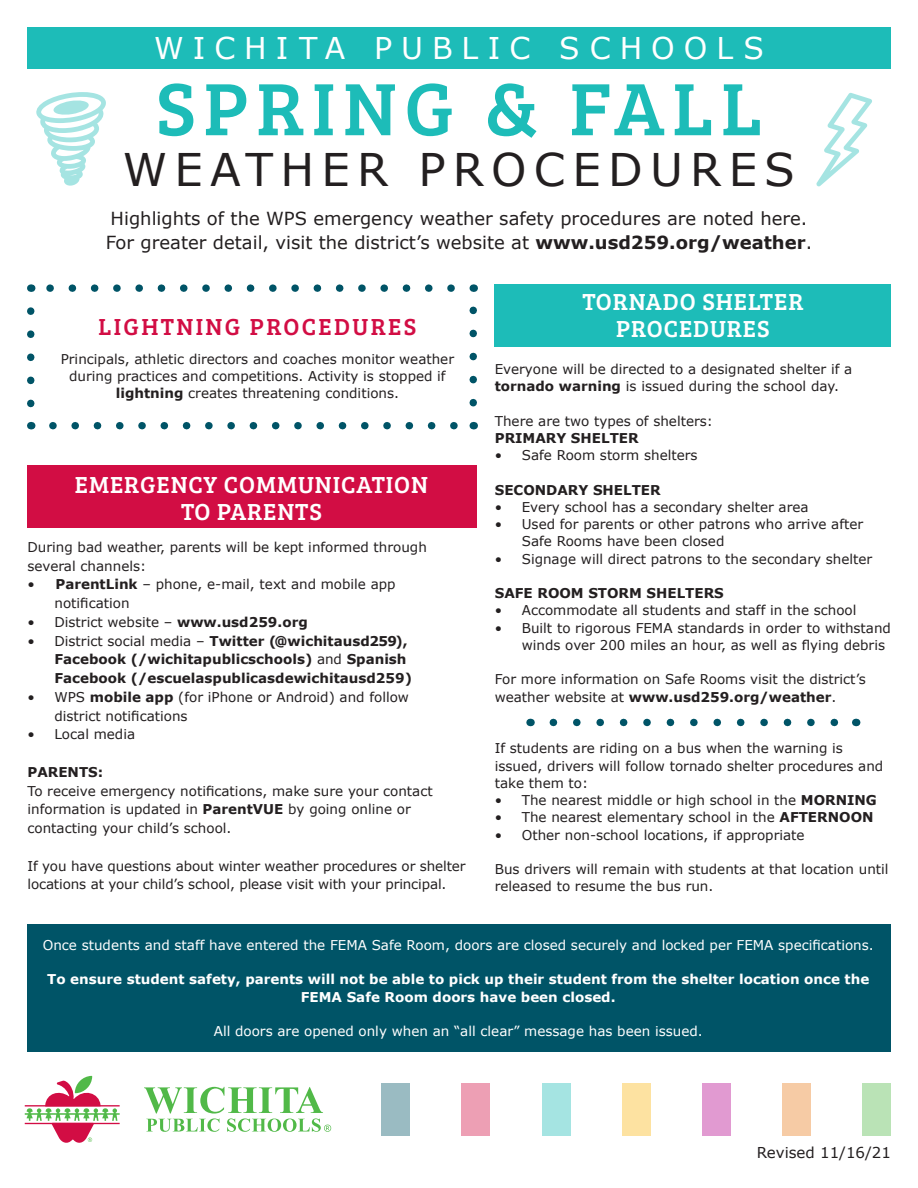
<style>
.page{position:relative;width:918px;height:1188px;background:#fff}
.page>*{position:absolute;margin:0;border:0;box-sizing:border-box;transform-origin:0 0}
.t1{font:76.5px "Bree Serif";letter-spacing:.1em;color:#1dbcb8}
.t2{font:45px "Verdana";letter-spacing:.16em;color:#231f20}
.t3{font:30px "Verdana";letter-spacing:.3em;color:#fff}
.t4{font:24px "Bree Serif";letter-spacing:.04em;color:#fff}
.t5{font:24px "Bree Serif";letter-spacing:.1em;color:#d20d44}
.t6{font:18px "Verdana";color:#231f20}
.t7{font:15px "Verdana";color:#231f20}
.t8{font:13.5px/17.2px "Verdana";color:#231f20}
.t9{font:700 13.5px/18.8px "Verdana";color:#231f20}
.t10{font:13.5px "Verdana";color:#fff}
.t11{font:700 13.5px/17.2px "Verdana";color:#fff;text-align:center}
.s1{font-weight:700}
.s2{font-weight:400}
</style>
<div class="page">
<div style="left:27px;top:924px;width:864px;height:128px;background:#005467"></div>
<svg style="left:27px;top:311px;width:7px;height:97px"></svg>
<svg style="left:53px;top:422px;width:405px;height:7px"></svg>
<svg style="left:470px;top:306px;width:7px;height:97px"></svg>
<svg style="left:46px;top:284px;width:405px;height:8px"></svg>
<svg style="left:36px;top:92px;width:70px;height:94px"></svg>
<svg style="left:816px;top:93px;width:56px;height:93px"></svg>
<div style="left:27px;top:27px;width:864px;height:41px;background:#1dbcb8"></div>
<div style="left:382px;top:1083px;width:28px;height:53px;background:#9abbc2"></div>
<div style="left:462px;top:1083px;width:28px;height:53px;background:#ed9fb4"></div>
<div style="left:542px;top:1083px;width:28px;height:53px;background:#a5e4e2"></div>
<div style="left:622px;top:1083px;width:28px;height:53px;background:#fde2a1"></div>
<div style="left:702px;top:1083px;width:29px;height:53px;background:#e19ad1"></div>
<div style="left:783px;top:1083px;width:28px;height:53px;background:#f6cba5"></div>
<div style="left:863px;top:1083px;width:28px;height:53px;background:#bae3b6"></div>
<svg style="left:75px;top:1076px;width:17px;height:17px"></svg>
<svg style="left:25px;top:1081px;width:95px;height:62px"></svg>
<svg style="left:144px;top:1087px;width:187px;height:45px"></svg>
<div style="left:27px;top:466px;width:450px;height:62px;background:#d20d44"></div>
<div style="left:495px;top:284px;width:396px;height:63px;background:#1dbcb8"></div>
<svg style="left:553px;top:719px;width:286px;height:7px"></svg>
<p class="t3" style="left:154px;top:29px;width:611px">WICHITA PUBLIC SCHOOLS</p>
<p class="t1" style="left:156px;top:53px;width:608px">SPRING &amp; FALL</p>
<p class="t2" style="left:123px;top:141px;width:674px">WEATHER PROCEDURES</p>
<p class="t6" style="left:111px;top:207px;width:698px">Highlights of the WPS emergency weather safety procedures are noted here.</p>
<p class="t6" style="left:106px;top:231px;width:708px">For greater detail, visit the district’s website at <span class="s1">www.usd259.org/weather</span>.</p>
<p class="t5" style="left:99px;top:309px;width:319px">LIGHTNING PROCEDURES</p>
<p class="t8" style="left:61px;top:350px;width:395px;text-align:center">Principals, athletic directors and coaches monitor weather during practices and competitions. Activity is stopped if <span class="s1">lightning</span> creates threatening conditions.</p>
<p class="t4" style="left:75px;top:467px;width:355px">EMERGENCY COMMUNICATION</p>
<p class="t4" style="left:181px;top:494px;width:142px">TO PARENTS</p>
<p class="t8" style="left:27px;top:538px;width:401px;line-height:18.8px">During bad weather, parents will be kept informed through several channels:</p>
<p class="t8" style="left:54px;top:575px;width:343px;line-height:18.8px;text-indent:-27px">• <span class="s1">ParentLink</span> – phone, e-mail, text and mobile app notification</p>
<p class="t8" style="left:27px;top:614px;width:282px">• District website – <span class="s1">www.usd259.org</span></p>
<p class="t9" style="left:54px;top:631px;width:359px;text-indent:-27px"><span class="s2">• District social media –</span> Twitter (@wichitausd259),<br>Facebook (/wichitapublicschools) <span class="s2">and</span> Spanish<br>Facebook (/escuelaspublicasdewichitausd259)</p>
<p class="t8" style="left:54px;top:688px;width:356px;line-height:18.8px;text-indent:-27px">• WPS <span class="s1">mobile app</span> (for iPhone or Android) and follow district notifications</p>
<p class="t8" style="left:27px;top:726px;width:109px">• Local media</p>
<p class="t9" style="left:27px;top:763px;width:77px">PARENTS:</p>
<p class="t8" style="left:27px;top:782px;width:407px;line-height:18.8px">To receive emergency notifications, make sure your contact information is updated in <span class="s1">ParentVUE</span> by going online or contacting your child’s school.</p>
<p class="t8" style="left:27px;top:857px;width:440px;line-height:18.8px">If you have questions about winter weather procedures or shelter locations at your child’s school, please visit with your principal.</p>
<p class="t4" style="left:582px;top:284px;width:222px">TORNADO SHELTER</p>
<p class="t4" style="left:616px;top:311px;width:155px">PROCEDURES</p>
<p class="t8" style="left:495px;top:361px;width:359px">Everyone will be directed to a designated shelter if a</p>
<p class="t8" style="left:495px;top:378px;width:346px"><span class="s1">tornado warning</span> is issued during the school day.</p>
<p class="t8" style="left:495px;top:412px;width:220px">There are two types of shelters:</p>
<p class="t9" style="left:495px;top:429px;width:145px">PRIMARY SHELTER</p>
<p class="t8" style="left:495px;top:447px;width:204px">• Safe Room storm shelters</p>
<p class="t9" style="left:495px;top:480px;width:167px">SECONDARY SHELTER</p>
<p class="t8" style="left:495px;top:499px;width:315px">• Every school has a secondary shelter area</p>
<p class="t8" style="left:522px;top:516px;width:343px;text-indent:-27px">• Used for parents or other patrons who arrive after<br>Safe Rooms have been closed</p>
<p class="t8" style="left:495px;top:550px;width:379px">• Signage will direct patrons to the secondary shelter</p>
<p class="t9" style="left:495px;top:584px;width:231px">SAFE ROOM STORM SHELTERS</p>
<p class="t8" style="left:495px;top:602px;width:363px">• Accommodate all students and staff in the school</p>
<p class="t8" style="left:522px;top:619px;width:371px;text-indent:-27px">• Built to rigorous FEMA standards in order to withstand winds over 200 miles an hour, as well as flying debris</p>
<p class="t8" style="left:495px;top:671px;width:373px">For more information on Safe Rooms visit the district’s weather website at <span class="s1">www.usd259.org/weather</span>.</p>
<p class="t8" style="left:495px;top:740px;width:350px">If students are riding on a bus when the warning is</p>
<p class="t8" style="left:495px;top:757px;width:390px">issued, drivers will follow tornado shelter procedures and take them to:</p>
<p class="t8" style="left:495px;top:792px;width:384px">• The nearest middle or high school in the <span class="s1">MORNING</span></p>
<p class="t8" style="left:495px;top:809px;width:380px">• The nearest elementary school in the <span class="s1">AFTERNOON</span></p>
<p class="t8" style="left:495px;top:826px;width:311px">• Other non-school locations, if appropriate</p>
<p class="t8" style="left:495px;top:861px;width:395px">Bus drivers will remain with students at that location until released to resume the bus run.</p>
<p class="t10" style="left:43px;top:936px;width:833px">Once students and staff have entered the FEMA Safe Room, doors are closed securely and locked per FEMA specifications.</p>
<p class="t11" style="left:47px;top:971px;width:824px">To ensure student safety, parents will not be able to pick up their student from the shelter location once the<br>FEMA Safe Room doors have been closed.</p>
<p class="t10" style="left:214px;top:1023px;width:491px">All doors are opened only when an “all clear” message has been issued.</p>
<p class="t7" style="left:757px;top:1143px;width:136px">Revised 11/16/21</p>
</div>
